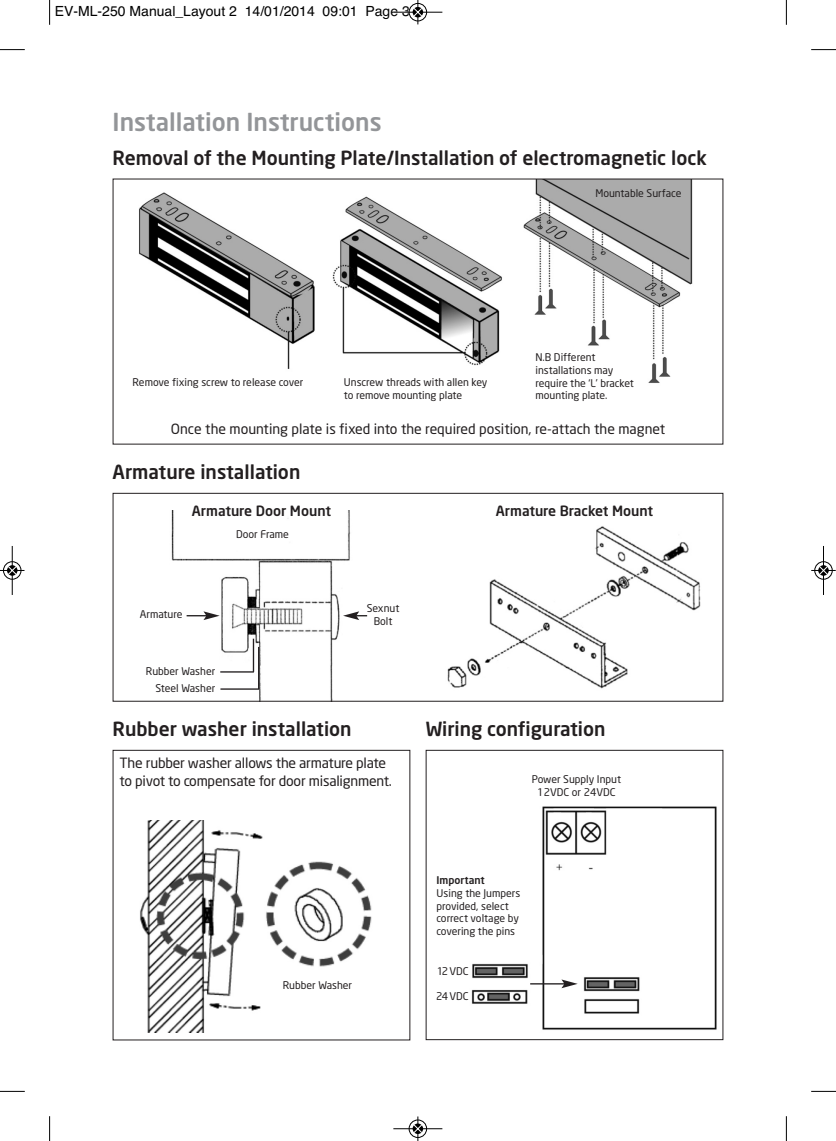
<style>
.page{position:relative;width:836px;height:1141px;background:#fff}
.page>*{position:absolute;margin:0;border:0;box-sizing:border-box;transform-origin:0 0}
.t1{font:500 24.5px "Neo Sans";color:#939598}
.t2{font:500 19.25px "Neo Sans";color:#231f20}
.t3{font:14px/17.5px "Neo Sans";letter-spacing:-.015em;color:#231f20}
.t4{font:14px "Helvetica";color:#000}
.t5{font:500 14px "Neo Sans";color:#231f20}
.t6{font:10.5px/12.6px "Neo Sans";color:#231f20}
.t7{font:500 10.5px "Neo Sans";color:#231f20}
</style>
<div class="page">
<img style="left:139px;top:181px;width:554px;height:202px">
<img style="left:171px;top:510px;width:179px;height:190px">
<div style="left:113px;top:493px;width:610px;height:209px;border:1px solid #231f20"></div>
<img style="left:447px;top:526px;width:254px;height:163px">
<svg style="left:187px;top:611px;width:33px;height:9px"></svg>
<hr style="left:220px;top:671px;width:34px;height:2px;background:#231f20">
<hr style="left:253px;top:639px;width:1px;height:33px;background:#231f20">
<hr style="left:220px;top:688px;width:39px;height:2px;background:#231f20">
<hr style="left:258px;top:647px;width:1px;height:42px;background:#231f20">
<svg style="left:343px;top:611px;width:24px;height:9px"></svg>
<img style="left:140px;top:821px;width:232px;height:211px">
<img style="left:471px;top:806px;width:246px;height:224px">
<div style="left:426px;top:750px;width:297px;height:290px;border:1px solid #231f20"></div>
<hr style="left:530px;top:983px;width:34px;height:1px;background:#231f20">
<svg style="left:561px;top:979px;width:17px;height:9px"></svg>
<svg style="left:49px;top:0;width:1px;height:25px"></svg>
<svg style="left:0;top:49px;width:25px;height:1px"></svg>
<svg style="left:786px;top:0;width:1px;height:25px"></svg>
<svg style="left:811px;top:49px;width:25px;height:1px"></svg>
<svg style="left:49px;top:1116px;width:1px;height:25px"></svg>
<svg style="left:0;top:1091px;width:25px;height:1px"></svg>
<svg style="left:786px;top:1116px;width:1px;height:25px"></svg>
<svg style="left:811px;top:1091px;width:25px;height:1px"></svg>
<div style="left:408px;top:3px;width:19px;height:19px;border:1px solid #fff;border-radius:50%"></div>
<hr style="left:393px;top:12px;width:49px;height:1px;background:#000">
<div style="left:409px;top:3px;width:18px;height:18px;border:1px solid #000;border-radius:50%"></div>
<svg style="left:413px;top:0;width:9px;height:24px"></svg>
<div style="left:408px;top:1119px;width:19px;height:19px;border:1px solid #fff;border-radius:50%"></div>
<hr style="left:393px;top:1128px;width:49px;height:1px;background:#000">
<div style="left:409px;top:1120px;width:18px;height:18px;border:1px solid #000;border-radius:50%"></div>
<svg style="left:413px;top:1116px;width:9px;height:25px"></svg>
<div style="left:3px;top:561px;width:19px;height:19px;border:1px solid #fff;border-radius:50%"></div>
<hr style="left:12px;top:546px;width:1px;height:49px;background:#000">
<div style="left:3px;top:561px;width:18px;height:18px;border:1px solid #000;border-radius:50%"></div>
<svg style="left:0;top:566px;width:24px;height:9px"></svg>
<div style="left:814px;top:561px;width:19px;height:19px;border:1px solid #fff;border-radius:50%"></div>
<hr style="left:823px;top:546px;width:1px;height:49px;background:#000">
<div style="left:814px;top:561px;width:18px;height:18px;border:1px solid #000;border-radius:50%"></div>
<svg style="left:811px;top:566px;width:25px;height:9px"></svg>
<h3 class="t4" style="left:55px;top:3px;width:356px">EV-ML-250 Manual_Layout 2 14/01/2014 09:01 Page 3</h3>
<h1 class="t1" style="left:113px;top:113px;width:271px">Installation Instructions</h1>
<h2 class="t2" style="left:113px;top:151px;width:596px">Removal of the Mounting Plate/Installation of electromagnetic lock</h2>
<p class="t6" style="left:595px;top:187px;width:88px">Mountable Surface</p>
<p class="t6" style="left:535px;top:352px;width:100px">N.B Different installations may require the ‘L’ bracket mounting plate.</p>
<p class="t6" style="left:133px;top:377px;width:172px">Remove fixing screw to release cover</p>
<p class="t6" style="left:344px;top:377px;width:145px">Unscrew threads with allen key to remove mounting plate</p>
<h3 class="t3" style="left:171px;top:421px;width:496px">Once the mounting plate is fixed into the required position, re-attach the magnet</h3>
<h2 class="t2" style="left:113px;top:464px;width:189px">Armature installation</h2>
<h3 class="t5" style="left:192px;top:505px;width:141px">Armature Door Mount</h3>
<h3 class="t5" style="left:496px;top:505px;width:159px">Armature Bracket Mount</h3>
<p class="t6" style="left:236px;top:529px;width:54px">Door Frame</p>
<p class="t6" style="left:140px;top:609px;width:44px">Armature</p>
<p class="t6" style="left:146px;top:663px;width:71px;line-height:17.3px;text-align:right">Rubber Washer<br>Steel Washer</p>
<p class="t6" style="left:367px;top:603px;width:34px;text-align:center">Sexnut<br>Bolt</p>
<h2 class="t2" style="left:113px;top:721px;width:240px">Rubber washer installation</h2>
<h2 class="t2" style="left:426px;top:721px;width:181px">Wiring configuration</h2>
<h3 class="t3" style="left:120px;top:756px;width:274px">The rubber washer allows the armature plate to pivot to compensate for door misalignment.</h3>
<p class="t6" style="left:283px;top:979px;width:71px">Rubber Washer</p>
<p class="t6" style="left:532px;top:774px;width:91px;text-align:center">Power Supply Input<br>12VDC or 24VDC</p>
<p class="t7" style="left:437px;top:876px;width:50px">Important</p>
<p class="t6" style="left:437px;top:888px;width:85px">Using the Jumpers provided, select correct voltage by covering the pins</p>
<p class="t6" style="left:437px;top:966px;width:33px">12VDC</p>
<p class="t6" style="left:436px;top:990px;width:34px">24VDC</p>
</div>
